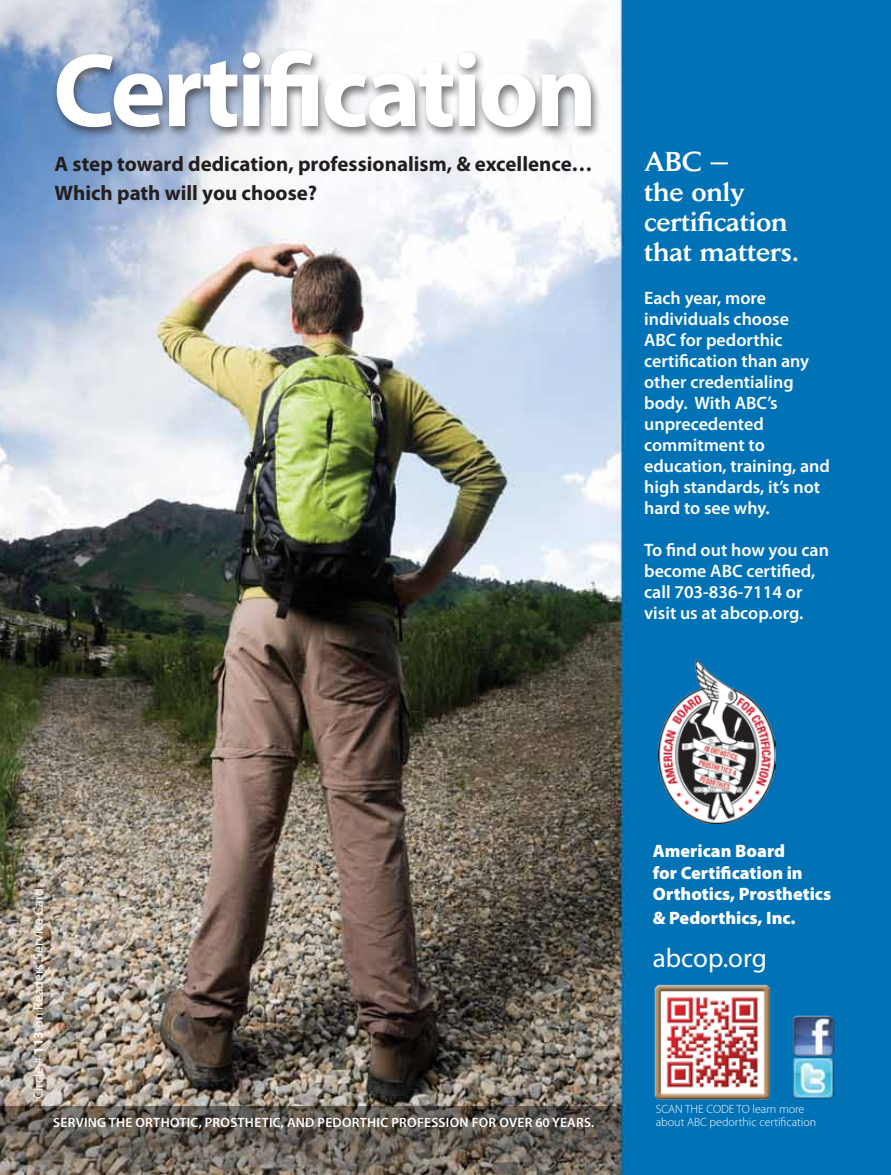
<style>
.page{position:relative;width:891px;height:1175px;background:#fff}
.page>*{position:absolute;margin:0;border:0;box-sizing:border-box;transform-origin:0 0}
.t1{font:700 105px "Myriad Pro";letter-spacing:-.03em;color:#fff}
.t2{font:500 27px/30px "Daily News";color:#fff}
.t3{font:27px "Myriad Pro";color:#fff}
.t4{font:700 21px/29.2px "Myriad Pro";color:#231f20}
.t5{font:600 18px/21px "Myriad Pro";color:#fff}
.t6{font:900 18px/21px "Myriad Pro";color:#fff}
.t7{font:600 13.5px "Myriad Pro";letter-spacing:.02em;color:#fff}
.t8{font:13.5px "Myriad Pro";letter-spacing:.01em;color:#fff}
.t9{font:300 12px/13.5px "Myriad Pro";color:#fff}
.s1{font-weight:700}
</style>
<div class="page">
<img style="left:0;top:0;width:891px;height:1174px">
<svg style="left:0;top:1106px;width:621px;height:68px;background:#645c54"></svg>
<img style="left:658px;top:659px;width:117px;height:165px">
<img style="left:792px;top:1015px;width:43px;height:84px">
<img style="left:650px;top:981px;width:128px;height:126px">
<div style="left:51px;top:47px;width:551px;height:93px;background:#231f20;opacity:.62"></div>
<h1 class="t1" style="left:53px;top:22px;width:546px">Certification</h1>
<p class="t4" style="left:55px;top:149px;width:539px">A step toward dedication, professionalism, &amp; excellence…<br>Which path will you choose?</p>
<h2 class="t2" style="left:644px;top:146px;width:156px">ABC —<br>the only certification that matters.</h2>
<p class="t5" style="left:644px;top:287px;width:187px">each year, more individuals choose<br>aBc for pedorthic certification than any other credentialing body. With aBc’s unprecedented commitment to education, training, and high standards, it’s not hard to see why.</p>
<p class="t5" style="left:644px;top:539px;width:186px">to find out how you can become aBc certified, call 703-836-7114 or visit us at abcop.org.</p>
<p class="t8" style="left:30px;top:1098px;width:212px;rotate:-90deg">Circle # <span class="s1">113</span> on Readers’ Service Card</p>
<p class="t7" style="left:53px;top:1113px;width:543px">Serving the orthotic, proSthetic, and pedorthic profeSSion for over 60 yearS.</p>
<p class="t6" style="left:653px;top:841px;width:180px">American Board<br>for Certification in<br>Orthotics, Prosthetics</p>
<p class="t6" style="left:653px;top:907px;width:144px">&amp; Pedorthics, Inc.</p>
<h2 class="t3" style="left:653px;top:941px;width:115px">abcop.org</h2>
<p class="t9" style="left:656px;top:1102px;width:162px">SCAN THE CODE TO learn more about ABC pedorthic certification</p>
</div>
